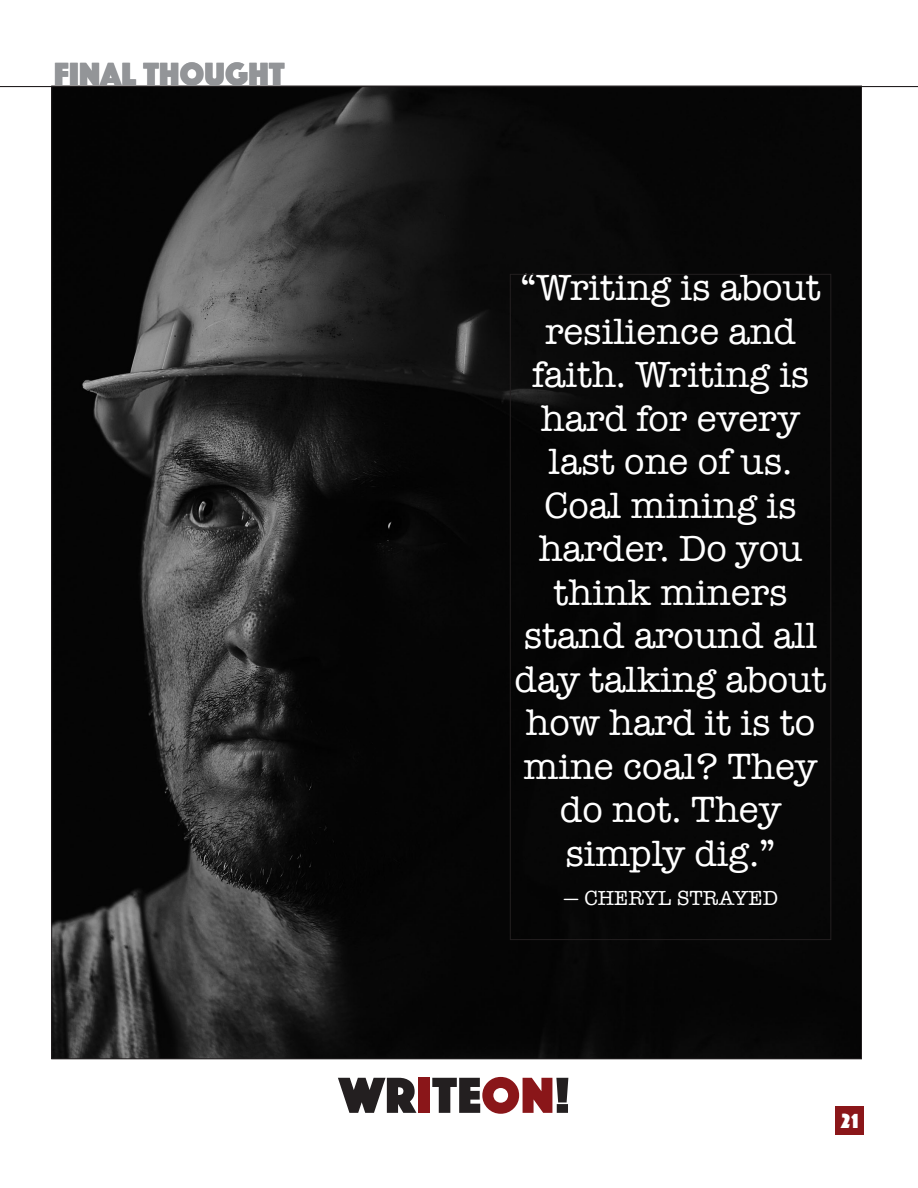
<style>
.page{position:relative;width:918px;height:1188px;background:#fff}
.page>*{position:absolute;margin:0;border:0;box-sizing:border-box;transform-origin:0 0}
.t1{font:52.65px "Phosphate Pro Solid";letter-spacing:.01em;color:#231f20}
.t2{font:37.5px/43.5px "American Typewriter";color:#fff;text-align:center}
.t3{font:33px "Phosphate Pro Solid";letter-spacing:.01em;color:#939598}
.t4{font:21px "American Typewriter";color:#fff}
.t5{font:21px "Phosphate Pro Solid";color:#fff}
.s1{color:#8a1619}
</style>
<div class="page">
<img style="left:54px;top:88px;width:806px;height:969px">
<div style="left:836px;top:1106px;width:28px;height:28px;background:#8a1619"></div>
<hr style="left:0;top:86px;width:918px;height:1px;background:#231f20">
<p class="t3" style="left:54px;top:51px;width:232px">FINAL THOUGHT</p>
<p class="t2" style="left:515px;top:265px;width:314px">“Writing is about resilience and faith. Writing is hard for every last one of us.<br>Coal mining is harder. Do you think miners stand around all day talking about how hard it is to mine coal? They do not. They simply dig.”</p>
<p class="t4" style="left:563px;top:882px;width:216px">— CHERYL STRAYED</p>
<p class="t1" style="left:339px;top:1058px;width:233px">WR<span class="s1">I</span>TE<span class="s1">ON</span>!</p>
<p class="t5" style="left:841px;top:1106px;width:19px">21</p>
</div>
